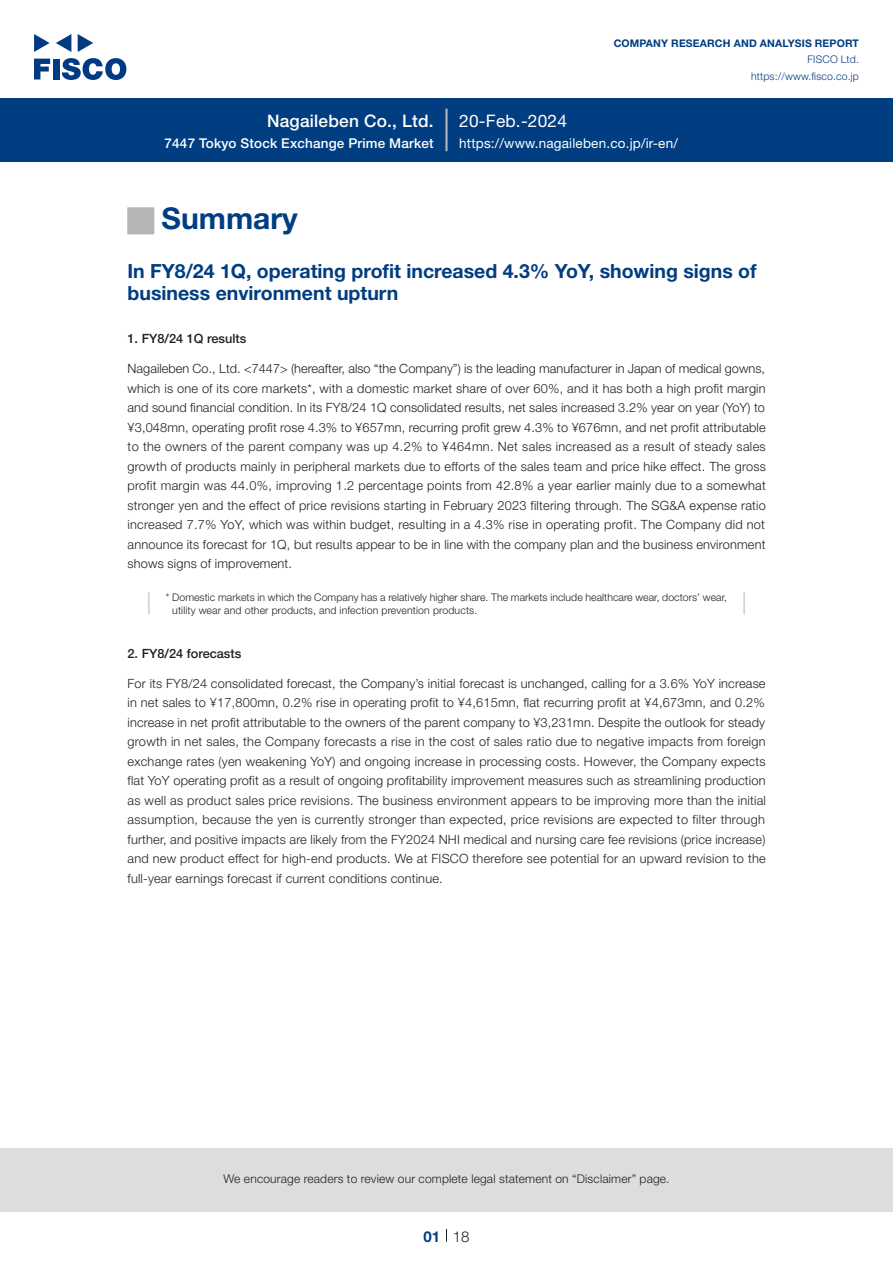
<style>
.page{position:relative;width:893px;height:1263px;background:#fff}
.page>*{position:absolute;margin:0;border:0;box-sizing:border-box;transform-origin:0 0}
.t1{font:700 30px "Helvetica Neue LT Std";color:#003d81}
.t2{font:27px "European Pi Std 1";color:#b5b5b6}
.中タイトル_e{font:700 19.5px/22.5px "Helvetica Neue LT Std";color:#003d81}
.t3{font:500 17.25px "Helvetica Neue LT Std";letter-spacing:.015em;color:#fff}
.t4{font:17.25px "Helvetica Neue LT Std";letter-spacing:.015em;color:#fff}
.t5{font:300 15px "Helvetica Neue LT Std";color:#231f20}
.t6{font:700 15px "Helvetica Neue LT Std";color:#003d81}
.t7{font:13.5px "Helvetica Neue LT Std";letter-spacing:.015em;color:#fff}
.t8{font:500 13.5px "Helvetica Neue LT Std";letter-spacing:.015em;color:#fff}
.本文_e{font:300 12.75px/19.5px "Helvetica Neue LT Std";letter-spacing:.015em;color:#231f20;text-align:justify}
.小タイトル_e{font:500 12.75px "Helvetica Neue LT Std";color:#231f20}
.t9{font:300 12px "Helvetica Neue LT Std";letter-spacing:.015em;color:#231f20}
.t10{font:300 10.5px/13.5px "Helvetica Neue LT Std";letter-spacing:.005em;color:#231f20}
.t11{font:700 10.5px "Helvetica Neue LT Std";letter-spacing:.015em;color:#003d81}
.t12{font:300 10.5px/16.5px "Helvetica Neue LT Std";letter-spacing:.015em;color:#003d81;text-align:right}
</style>
<div class="page">
<div style="left:0;top:1148px;width:893px;height:64px;background:#ddd"></div>
<svg style="left:34px;top:59px;width:16px;height:20px"></svg>
<div style="left:53px;top:59px;width:6px;height:20px;background:#003a83"></div>
<svg style="left:62px;top:58px;width:64px;height:22px"></svg>
<svg style="left:34px;top:34px;width:16px;height:18px"></svg>
<svg style="left:78px;top:34px;width:15px;height:18px"></svg>
<svg style="left:56px;top:34px;width:15px;height:18px"></svg>
<div style="left:0;top:98px;width:893px;height:64px;background:#003d81"></div>
<hr style="left:445px;top:109px;width:3px;height:42px;background:#b5b5b6">
<svg style="left:446px;top:1229px;width:1px;height:13px"></svg>
<hr style="left:148px;top:592px;width:2px;height:22px;background:#d3d3d3">
<hr style="left:743px;top:592px;width:2px;height:22px;background:#d3d3d3">
<h3 class="t3" style="left:267px;top:110px;width:168px">Nagaileben Co., Ltd.</h3>
<p class="t8" style="left:165px;top:135px;width:271px">7447 Tokyo Stock Exchange Prime Market</p>
<h3 class="t4" style="left:459px;top:110px;width:109px">20-Feb.-2024</h3>
<p class="t11" style="left:614px;top:37px;width:247px">COMPANY RESEARCH AND ANALYSIS REPORT</p>
<p class="t12" style="left:751px;top:51px;width:109px">FISCO Ltd. https://www.fisco.co j p.</p>
<p class="t7" style="left:459px;top:135px;width:220px">https://www.nagaileben. c o j p. -i r/ e n /</p>
<p class="t2" style="left:128px;top:206px;width:28px">■</p>
<p class="中タイトル_e" style="left:128px;top:259px;width:631px">In FY8/24 Q1 , operating profit increased 4.3% YoY, showing signs of business environment upturn</p>
<p class="小タイトル_e" style="left:128px;top:331px;width:120px">1. FY8/24 Q1 results</p>
<p class="本文_e" style="left:128px;top:359px;width:640px">Nagaileben Co., Ltd &lt;. 7447&gt; (hereafter, also “the Company”) is the leading manufacturer in Japan of medical gowns, which is one of its core markets ,* with a domestic market share of over 60%, and it has both a high profit margin and sound financial condition In. its FY8/24 Q1 consolidated results, net sales increased 3.2% year on year (YoY) to ¥3,048mn, operating profit rose 4.3% to ¥657mn, recurring profit grew 4.3% to ¥676mn, and net profit attributable to the owners of the parent company was up 4.2% to ¥464mn. Net sales increased as a result of steady sales growth of products mainly in peripheral markets due to efforts of the sales team and price hike effect. The gross profit margin was 44.0%, improving 1.2 percentage points from 42.8% a year earlier mainly due to a somewhat stronger yen and the effect of price revisions starting in February 2023 filtering through. The SG&amp;A expense ratio increased 7.7% YoY, which was within budget, resulting in a 4.3% rise in operating profit. The Company did not announce its forecast for Q1 , but results appear to be in line with the company plan and the business environment shows signs of improvement.</p>
<p class="t10" style="left:172px;top:590px;width:556px;text-indent:-6px">* Domestic markets in which the Company has a relatively higher share. The markets include healthcare wear, doctors’ wear, utility wear and other products, and infection prevention products.</p>
<p class="小タイトル_e" style="left:128px;top:645px;width:115px">2. FY8/24 forecasts</p>
<p class="本文_e" style="left:128px;top:673px;width:640px">For its FY8/24 consolidated forecast, the Company s’ initial forecast is unchanged, calling for a 3.6% YoY increase in net sales to ¥17,800mn, 0.2% rise in operating profit to ¥4,615mn, flat recurring profit at ¥4,673mn, and 0.2% increase in net profit attributable to the owners of the parent company to ¥3,231mn. Despite the outlook for steady growth in net sales, the Company forecasts a rise in the cost of sales ratio due to negative impacts from foreign exchange rates (yen weakening YoY) and ongoing increase in processing costs. However, the Company expects flat YoY operating profit as a result of ongoing profitability improvement measures such as streamlining production as well as product sales price revisions. The business environment appears to be improving more than the initial assumption, because the yen is currently stronger than expected, price revisions are expected to filter through further, and positive impacts are likely from the FY2024 NHI medical and nursing care fee revisions (price increase( and new product effect for high-end products. We at FISCO therefore see potential for an upward revision to the full-year earnings forecast if current conditions continue.</p>
<p class="t1" style="left:162px;top:200px;width:138px">Summary</p>
<p class="t9" style="left:223px;top:1171px;width:448px">We encourage readers to review our complete legal statement on “Disclaimer” page.</p>
<p class="t6" style="left:423px;top:1227px;width:18px">01</p>
<p class="t5" style="left:453px;top:1227px;width:18px">18</p>
</div>
